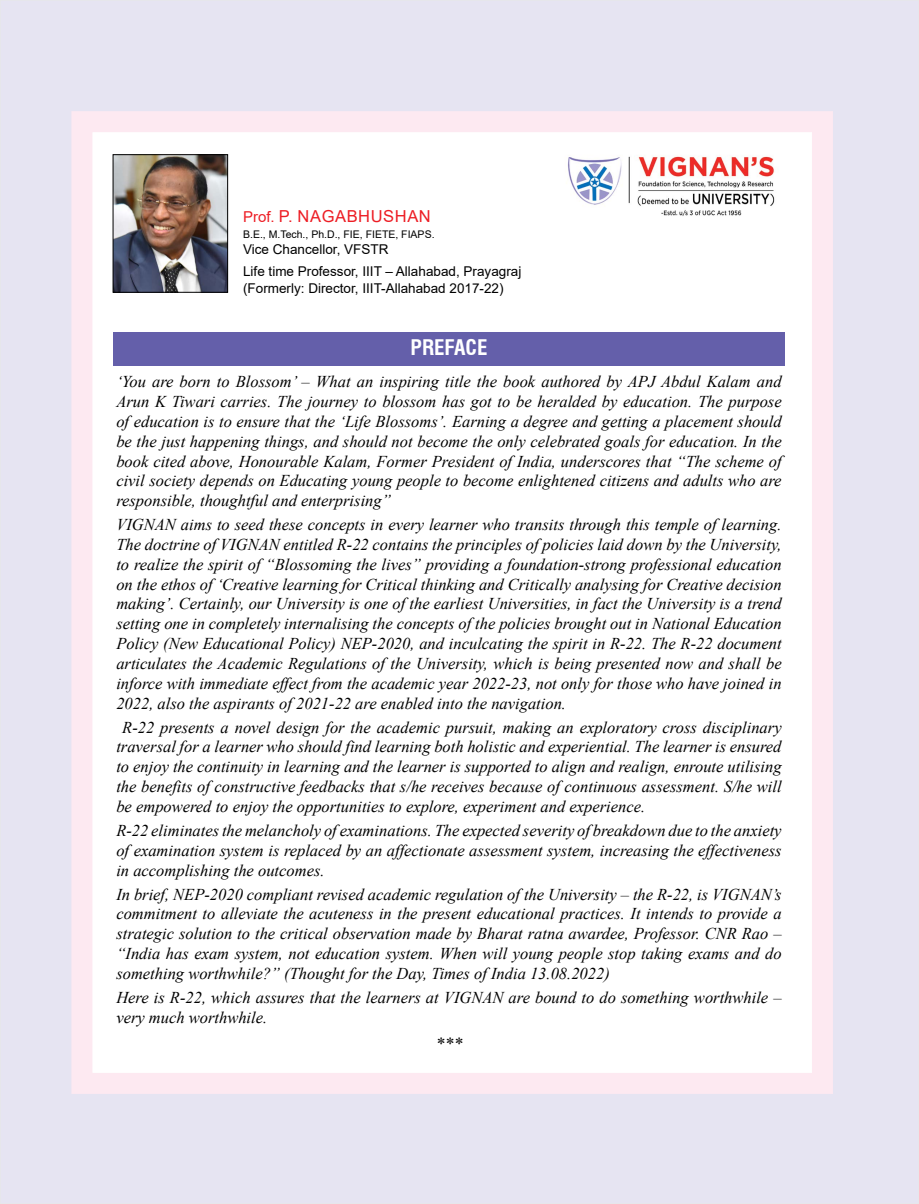
<style>
.page{position:relative;width:919px;height:1204px;background:#fff}
.page>*{position:absolute;margin:0;border:0;box-sizing:border-box;transform-origin:0 0}
.t1{font:700 condensed 21px "Swiss 721 BT";color:#fff}
.t2{font:italic 18px "Times New Roman";color:#000}
.t3{font:italic 16.5px/19.8px "Times New Roman";color:#000;text-align:justify}
.t4{font:16.5px "Arial";letter-spacing:.035em;color:#ed1d24}
.t5{font:13.5px/22.2px "Arial";color:#000}
.t6{font:10.5px "Arial";color:#000}
.s1{font-size:15px}
</style>
<div class="page">
<div style="left:0;top:0;width:918px;height:1203px;background:#e6e4f2"></div>
<div style="left:71px;top:111px;width:761px;height:982px;background:#fff;border:21px solid #fde9f1"></div>
<div style="left:113px;top:332px;width:671px;height:33px;background:#645faa"></div>
<img style="left:115px;top:156px;width:111px;height:134px">
<div style="left:113px;top:154px;width:115px;height:138px;border:1px solid #000"></div>
<img style="left:568px;top:156px;width:207px;height:60px">
<p class="t4" style="left:243px;top:204px;width:186px"><span class="s1">Prof.</span> P. Nagabhushan</p>
<p class="t6" style="left:243px;top:227px;width:193px">B.E., M.Tech., Ph.D., FIE, FIETE, FIAPS.</p>
<p class="t5" style="left:243px;top:238px;width:280px">Vice Chancellor, VFSTR<br>Life time Professor, IIIT – Allahabad, Prayagraj</p>
<p class="t5" style="left:243px;top:276px;width:262px">(Formerly: Director, IIIT-Allahabad 2017-22)</p>
<p class="t1" style="left:410px;top:334px;width:78px">PREFACE</p>
<p class="t3" style="left:116px;top:371px;width:666px">‘You are born to Blossom’ – What an inspiring title the book authored by APJ Abdul Kalam and Arun K Tiwari carries. The journey to blossom has got to be heralded by education. The purpose of education is to ensure that the ‘Life Blossoms’. Earning a degree and getting a placement should be the just happening things, and should not become the only celebrated goals for education. In the book cited above, Honourable Kalam, Former President of India, underscores that “The scheme of civil society depends on Educating young people to become enlightened citizens and adults who are responsible, thoughtful and enterprising”</p>
<p class="t3" style="left:116px;top:514px;width:666px">VIGNAN aims to seed these concepts in every learner who transits through this temple of learning.<br>The doctrine of VIGNAN entitled R-22 contains the principles of policies laid down by the University, to realize the spirit of “Blossoming the lives” providing a foundation-strong professional education on the ethos of ‘Creative learning for Critical thinking and Critically analysing for Creative decision making’. Certainly, our University is one of the earliest Universities, in fact the University is a trend setting one in completely internalising the concepts of the policies brought out in National Education Policy (New Educational Policy) NEP-2020, and inculcating the spirit in R-22. The R-22 document articulates the Academic Regulations of the University, which is being presented now and shall be inforce with immediate effect from the academic year 2022-23, not only for those who have joined in 2022, also the aspirants of 2021-22 are enabled into the navigation.</p>
<p class="t3" style="left:116px;top:716px;width:666px;text-indent:6px">R-22 presents a novel design for the academic pursuit, making an exploratory cross disciplinary traversal for a learner who should find learning both holistic and experiential. The learner is ensured to enjoy the continuity in learning and the learner is supported to align and realign, enroute utilising the benefits of constructive feedbacks that s/he receives because of continuous assessment. S/he will be empowered to enjoy the opportunities to explore, experiment and experience.</p>
<p class="t3" style="left:116px;top:820px;width:666px">R-22 eliminates the melancholy of examinations. The expected severity of breakdown due to the anxiety of examination system is replaced by an affectionate assessment system, increasing the effectiveness in accomplishing the outcomes.</p>
<p class="t3" style="left:116px;top:883px;width:666px">In brief, NEP-2020 compliant revised academic regulation of the University – the R-22, is VIGNAN’s commitment to alleviate the acuteness in the present educational practices. It intends to provide a strategic solution to the critical observation made by Bharat ratna awardee, Professor. CNR Rao – “India has exam system, not education system. When will young people stop taking exams and do something worthwhile?” (Thought for the Day, Times of India 13.08.2022)</p>
<p class="t3" style="left:116px;top:987px;width:666px">Here is R-22, which assures that the learners at VIGNAN are bound to do something worthwhile – very much worthwhile.</p>
<p class="t2" style="left:435px;top:1030px;width:28px">***</p>
</div>
